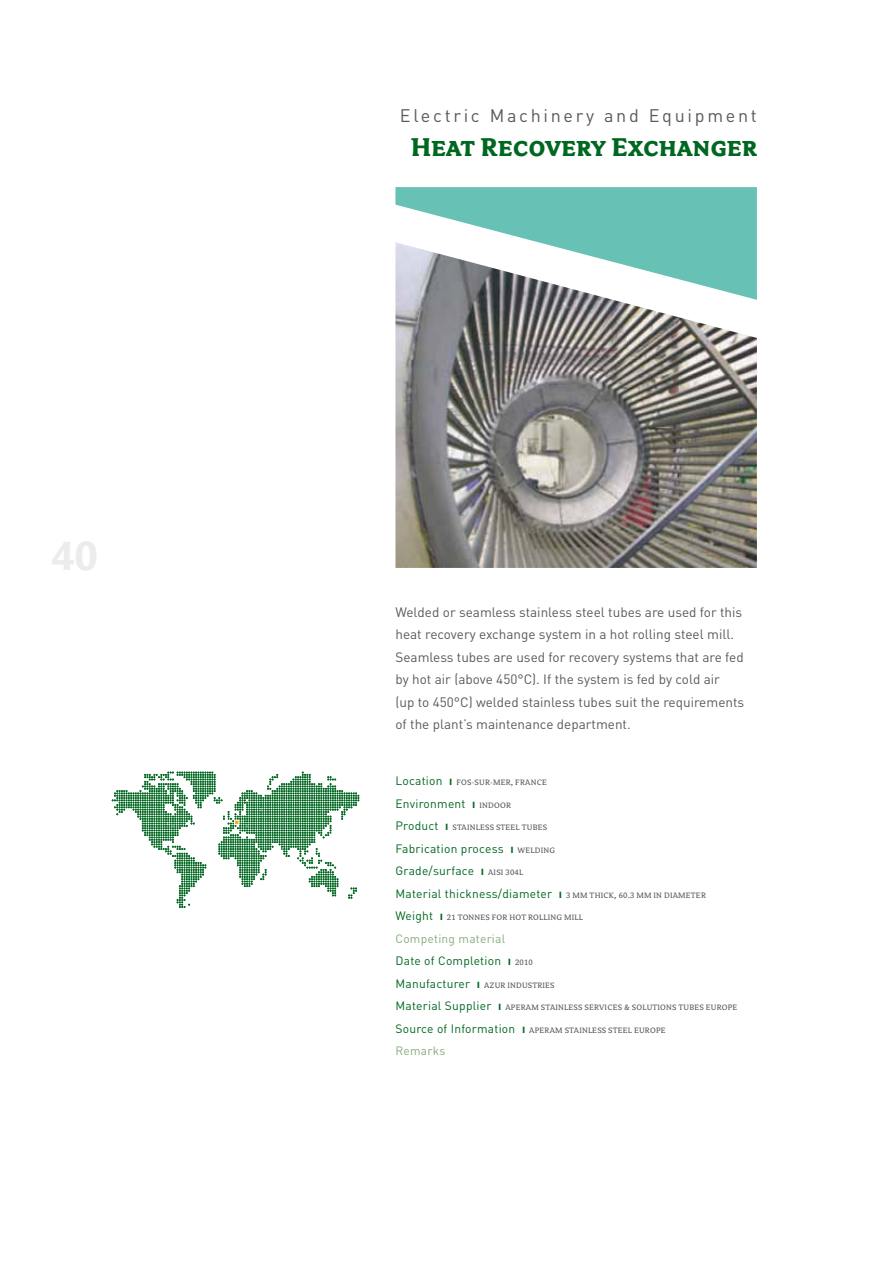
<style>
.page{position:relative;width:893px;height:1263px;background:#fff}
.page>*{position:absolute;margin:0;border:0;box-sizing:border-box;transform-origin:0 0}
.t1{font:28.5px "Avance Bold Caps";color:#006720}
.t2{font:18px "DIN";letter-spacing:.15em;color:#575b5b}
.t3{font:13.5px/22.5px "DIN";color:#575b5b}
.t4{font:12px/22.5px "DIN";letter-spacing:.02em;color:#006720}
.t5{font:12px "DIN";letter-spacing:.02em;color:#87aa7e}
.t6{font:8.7px "Avance Regular Caps";letter-spacing:.02em;color:#575b5b}
.s1{font-family:"DIN";font-size:12px;color:#006720}
.s2{font-family:"DIN";font-weight:700;font-size:12px;color:#006720}
.s3{font-weight:700}
.s4{font-family:"Avance Regular Caps";font-size:8.7px;color:#575b5b}
.s5{color:#87aa7e}
</style>
<div class="page">
<img style="left:395px;top:300px;width:362px;height:268px">
<svg style="left:112px;top:772px;width:247px;height:136px"></svg>
<svg style="left:395px;top:187px;width:362px;height:113px"></svg>
<h2 class="t2" style="left:400px;top:105px;width:358px">Electric Machinery and Equipment</h2>
<h1 class="t1" style="left:411px;top:132px;width:348px">Heat Recovery Exchanger</h1>
<p class="t3" style="left:395px;top:601px;width:350px">Welded or seamless stainless steel tubes are used for this heat recovery exchange system in a hot rolling steel mill.<br>Seamless tubes are used for recovery systems that are fed by hot air (above 450°C). If the system is fed by cold air<br>(up to 450°C) welded stainless tubes suit the requirements of the plant’s maintenance department.</p>
<p class="t6" style="left:395px;top:778px;width:153px"><span class="s1">Location</span> <span class="s2">ı</span> FOS-SUR-MER, FRANCE</p>
<p class="t4" style="left:395px;top:792px;width:117px">Environment <span class="s3">ı</span> <span class="s4">INDOOR</span></p>
<p class="t6" style="left:395px;top:823px;width:153px"><span class="s1">Product</span> <span class="s2">ı</span> STAINLESS STEEL TUBES</p>
<p class="t4" style="left:395px;top:837px;width:312px">Fabrication process <span class="s3">ı</span> <span class="s4">WELDING<br></span>Grade/surface <span class="s3">ı</span> <span class="s4">AISI 304L<br></span>Material thickness/diameter <span class="s3">ı</span> <span class="s4">3 MM THICK, 60.3 MM IN DIAMETER</span></p>
<p class="t6" style="left:395px;top:913px;width:189px"><span class="s1">Weight</span> <span class="s2">ı</span> 21 TONNES FOR HOT ROLLING MILL</p>
<p class="t4" style="left:395px;top:927px;width:139px"><span class="s5">Competing material<br></span>Date of Completion <span class="s3">ı</span> <span class="s4">2010<br></span>Manufacturer <span class="s3">ı</span> <span class="s4">AZUR</span></p>
<p class="t6" style="left:507px;top:981px;width:48px">INDUSTRIES</p>
<p class="t6" style="left:395px;top:1003px;width:343px"><span class="s1">Material Supplier</span> <span class="s2">ı</span> APERAM STAINLESS SERVICES &amp; SOLUTIONS TUBES EUROPE</p>
<p class="t6" style="left:395px;top:1026px;width:272px"><span class="s1">Source of Information</span> <span class="s2">ı</span> APERAM STAINLESS STEEL EUROPE</p>
<p class="t5" style="left:395px;top:1044px;width:51px">Remarks</p>
</div>
